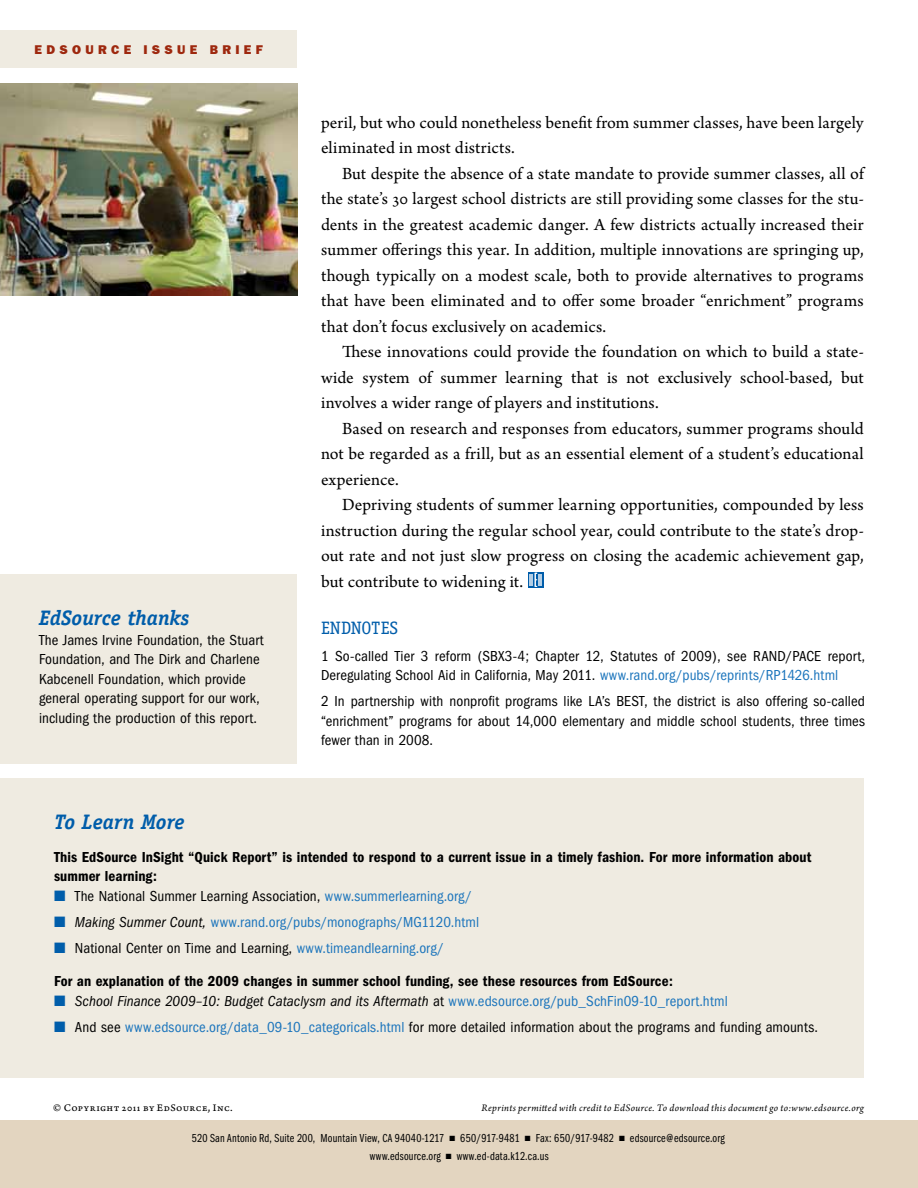
<style>
.page{position:relative;width:918px;height:1188px;background:#fff}
.page>*{position:absolute;margin:0;border:0;box-sizing:border-box;transform-origin:0 0}
.t1{font:italic 700 21px "Officina Serif";color:#005daa}
.t2{font:18px/25.5px "Arno Pro";color:#000;text-align:justify}
.t3{font:18px "Officina Serif";letter-spacing:.015em;color:#005daa}
.t4{font:condensed 15px/19.5px "Franklin Gothic";letter-spacing:.005em;color:#000}
.t5{font:600 condensed 15px/19.5px "Franklin Gothic";letter-spacing:.005em;color:#000}
.t6{font:italic condensed 15px "Franklin Gothic";letter-spacing:.005em;color:#000}
.t7{font:condensed 15px "Franklin Gothic";letter-spacing:.005em;color:#1c75bc}
.t8{font:800 12.75px "Franklin Gothic";letter-spacing:.335em;color:#9e280e}
.t9{font:12px/18px "Franklin Gothic Book Cmpr";letter-spacing:.015em;color:#000;text-align:center}
.t10{font:italic 10.5px "Arno Pro";letter-spacing:.035em;color:#000}
.t11{font:10.5px "Arno Pro Caption";letter-spacing:.04em;color:#000}
.s1{color:#1c75bc}
.s2{color:#005daa}
.s3{font-style:italic;color:#000}
.s4{font-style:normal}
.s5{font-style:normal;color:#1c75bc}
</style>
<div class="page">
<div style="left:0;top:1120px;width:918px;height:68px;background:#e3d5c0"></div>
<svg style="left:528px;top:572px;width:15px;height:15px"></svg>
<svg style="left:530px;top:573px;width:12px;height:14px"></svg>
<div style="left:0;top:778px;width:864px;height:300px;background:#efebe1"></div>
<div style="left:0;top:30px;width:297px;height:38px;background:#efebe1"></div>
<img style="left:0;top:83px;width:297px;height:212px">
<div style="left:0;top:574px;width:297px;height:190px;background:#efebe1"></div>
<p class="t8" style="left:35px;top:42px;width:230px">EDSOUR CE ISSUE BRIEF</p>
<p class="t1" style="left:39px;top:606px;width:152px">EdSource thanks</p>
<p class="t4" style="left:39px;top:630px;width:226px">The James Irvine Foundation, the Stuart Foundation, and The Dirk and Charlene Kabcenell Foundation, which provide general operating support for our work, including the production of this report.</p>
<p class="t2" style="left:321px;top:110px;width:544px">peril, but who could nonetheless benefit from summer classes, have been largely eliminated in most districts.</p>
<p class="t2" style="left:321px;top:161px;width:545px;text-indent:21px">But despite the absence of a state mandate to provide summer classes, all of the state’s 30 largest school districts are still providing some classes for the stu&shy;dents in the greatest academic danger. A few districts actually increased their summer offerings this year. In addition, multiple innovations are springing up, though typically on a modest scale, both to provide alternatives to programs that have been eliminated and to offer some broader “enrichment” programs that don’t focus exclusively on academics.</p>
<p class="t2" style="left:321px;top:340px;width:545px;text-indent:21px">These innovations could provide the foundation on which to build a state&shy;wide system of summer learning that is not exclusively school-based, but involves a wider range of players and institutions.</p>
<p class="t2" style="left:321px;top:416px;width:544px;text-indent:21px">Based on research and responses from educators, summer programs should not be regarded as a frill, but as an essential element of a student’s educational experience.</p>
<p class="t2" style="left:321px;top:493px;width:545px;text-indent:21px">Depriving students of summer learning opportunities, compounded by less instruction during the regular school year, could contribute to the state’s drop&shy;out rate and not just slow progress on closing the academic achievement gap, but contribute to widening it.</p>
<p class="t3" style="left:321px;top:618px;width:79px">ENDNOTES</p>
<p class="t4" style="left:321px;top:646px;width:546px">1 So-called Tier 3 reform (SBX3-4; Chapter 12, Statutes of 2009), see RAND/PACE report,<br>Deregulating School Aid in California, May 2011. <span class="s1">www.rand.org/pubs/reprints/RP1426.html</span></p>
<p class="t4" style="left:321px;top:692px;width:546px;text-align:justify">2 In partnership with nonprofit programs like LA’s BEST, the district is also offering so-called “enrichment” programs for about 14,000 elementary and middle school students, three times fewer than in 2008.</p>
<p class="t1" style="left:54px;top:809px;width:132px">To Learn More</p>
<p class="t5" style="left:54px;top:847px;width:759px">This EdSource InSight “Quick Report” is intended to respond to a current issue in a timely fashion. For more information about summer learning:</p>
<p class="t4" style="left:54px;top:886px;width:420px"><span class="s2">■</span> The National Summer Learning Association, <span class="s1">www.summerlearning.org/</span></p>
<p class="t7" style="left:54px;top:914px;width:427px"><span class="s2">■</span> <span class="s3">Making Summer Count,</span> www.rand.org/pubs/monographs/MG1120.html</p>
<p class="t4" style="left:54px;top:939px;width:392px"><span class="s2">■</span> National Center on Time and Learning, <span class="s1">www.timeandlearning.org/</span></p>
<p class="t5" style="left:54px;top:972px;width:621px">For an explanation of the 2009 changes in summer school funding, see these resources from EdSource:</p>
<p class="t6" style="left:54px;top:992px;width:675px"><span class="s2">■</span> School Finance 2009–10: Budget Cataclysm and its Aftermath <span class="s4">at</span> <span class="s5">www.edsource.org/pub_SchFin09-10_report.html</span></p>
<p class="t4" style="left:54px;top:1017px;width:766px"><span class="s2">■</span> And see <span class="s1">www.edsource.org/data_09-10_categoricals.html</span> for more detailed information about the programs and funding amounts.</p>
<p class="t11" style="left:53px;top:1101px;width:181px">© Copyright 2011 by EdSource, Inc.</p>
<p class="t10" style="left:481px;top:1102px;width:384px">Reprints permitted with credit to EdSource. To download this document go to:www.edsource.org</p>
<p class="t9" style="left:192px;top:1129px;width:535px">520 San Antonio Rd, Suite 200, Mountain View, CA 94040-1217 ■ 650/917-9481 ■ Fax: 650/917-9482 ■ edsource@edsource.org www.edsource.org ■ www.ed-data.k12.ca.us</p>
</div>
